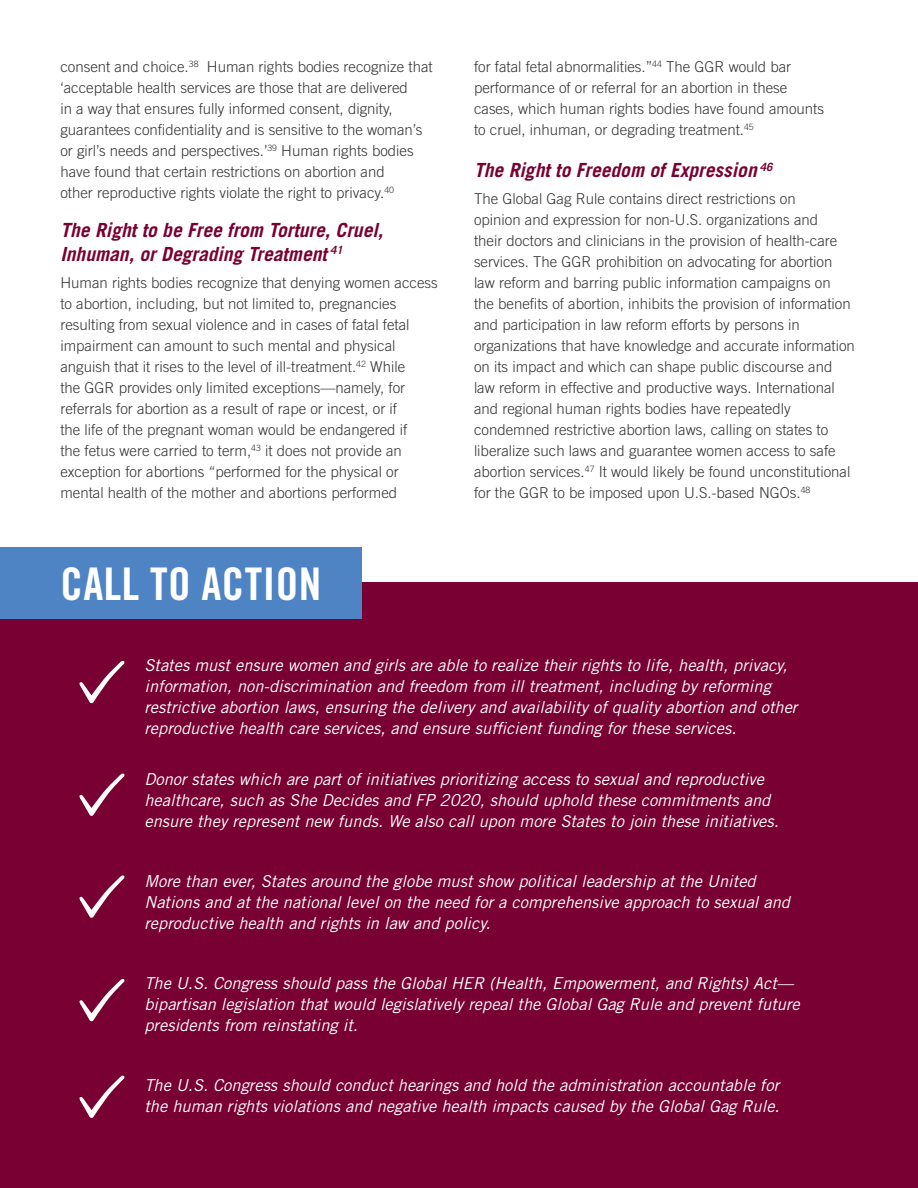
<style>
.page{position:relative;width:918px;height:1188px;background:#fff}
.page>*{position:absolute;margin:0;border:0;box-sizing:border-box;transform-origin:0 0}
.t1{font:45px "Trade Gothic Bold Cond Twenty";letter-spacing:.01em;color:#fff}
.t2{font:italic 700 19.5px/24px "Trade Gothic";color:#780032}
.t3{font:italic 16.5px/21px "Trade Gothic";color:#fff}
.t4{font:300 15px/21px "Trade Gothic";color:#333}
</style>
<div class="page">
<div style="left:0;top:582px;width:918px;height:606px;background:#780032"></div>
<div style="left:0;top:547px;width:362px;height:72px;background:#4e84c4"></div>
<svg style="left:79px;top:660px;width:46px;height:43px"></svg>
<svg style="left:79px;top:773px;width:46px;height:43px"></svg>
<svg style="left:79px;top:875px;width:46px;height:43px"></svg>
<svg style="left:79px;top:979px;width:46px;height:42px"></svg>
<svg style="left:79px;top:1075px;width:46px;height:43px"></svg>
<p class="t4" style="left:60px;top:56px;width:374px">consent and choice.<sup>38</sup> Human rights bodies recognize that ‘acceptable health services are those that are delivered<br>in a way that ensures fully informed consent, dignity, guarantees confidentiality and is sensitive to the woman’s or girl’s needs and perspectives.’<sup>39</sup> Human rights bodies have found that certain restrictions on abortion and<br>other reproductive rights violate the right to privacy.<sup>40</sup></p>
<h2 class="t2" style="left:60px;top:218px;width:324px">The Right to be Free from Torture, Cruel,<br>Inhuman, or Degrading Treatment <sup>41</sup></h2>
<p class="t4" style="left:60px;top:272px;width:379px">Human rights bodies recognize that denying women access to abortion, including, but not limited to, pregnancies resulting from sexual violence and in cases of fatal fetal impairment can amount to such mental and physical anguish that it rises to the level of ill-treatment.<sup>42</sup> While<br>the GGR provides only limited exceptions—namely, for referrals for abortion as a result of rape or incest, or if<br>the life of the pregnant woman would be endangered if<br>the fetus were carried to term,<sup>43</sup> it does not provide an exception for abortions “performed for the physical or mental health of the mother and abortions performed</p>
<h1 class="t1" style="left:60px;top:557px;width:262px">CALL TO ACTION</h1>
<p class="t4" style="left:474px;top:56px;width:352px">for fatal fetal abnormalities.”<sup>44</sup> The GGR would bar performance of or referral for an abortion in these cases, which human rights bodies have found amounts to cruel, inhuman, or degrading treatment.<sup>45</sup></p>
<h2 class="t2" style="left:474px;top:158px;width:300px">The Right to Freedom of Expression <sup>46</sup></h2>
<p class="t4" style="left:474px;top:188px;width:382px">The Global Gag Rule contains direct restrictions on<br>opinion and expression for non-U.S. organizations and<br>their doctors and clinicians in the provision of health-care services. The GGR prohibition on advocating for abortion law reform and barring public information campaigns on<br>the benefits of abortion, inhibits the provision of information and participation in law reform efforts by persons in organizations that have knowledge and accurate information on its impact and which can shape public discourse and law reform in effective and productive ways. International and regional human rights bodies have repeatedly condemned restrictive abortion laws, calling on states to liberalize such laws and guarantee women access to safe abortion services.<sup>47</sup> It would likely be found unconstitutional for the GGR to be imposed upon U.S.-based NGOs.<sup>48</sup></p>
<p class="t3" style="left:144px;top:655px;width:655px">States must ensure women and girls are able to realize their rights to life, health, privacy, information, non-discrimination and freedom from ill treatment, including by reforming restrictive abortion laws, ensuring the delivery and availability of quality abortion and other reproductive health care services, and ensure sufficient funding for these services.</p>
<p class="t3" style="left:144px;top:769px;width:636px">Donor states which are part of initiatives prioritizing access to sexual and reproductive healthcare, such as She Decides and FP 2020, should uphold these commitments and ensure they represent new funds. We also call upon more States to join these initiatives.</p>
<p class="t3" style="left:144px;top:871px;width:647px">More than ever, States around the globe must show political leadership at the United<br>Nations and at the national level on the need for a comprehensive approach to sexual and reproductive health and rights in law and policy.</p>
<p class="t3" style="left:144px;top:973px;width:657px">The U.S. Congress should pass the Global HER (Health, Empowerment, and Rights) Act— bipartisan legislation that would legislatively repeal the Global Gag Rule and prevent future presidents from reinstating it.</p>
<p class="t3" style="left:144px;top:1075px;width:637px">The U.S. Congress should conduct hearings and hold the administration accountable for the human rights violations and negative health impacts caused by the Global Gag Rule.</p>
</div>
